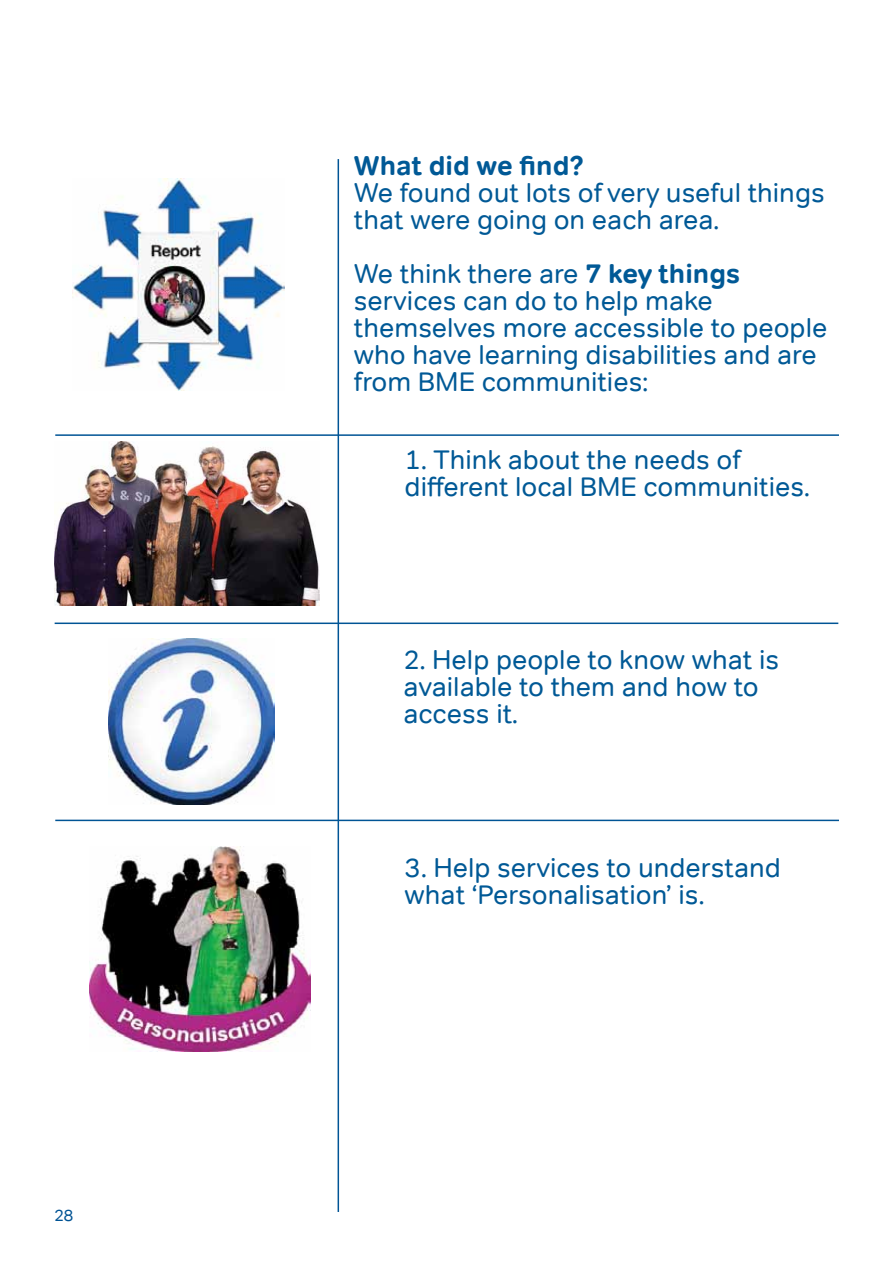
<style>
.page{position:relative;width:893px;height:1263px;background:#fff}
.page>*{position:absolute;margin:0;border:0;box-sizing:border-box;transform-origin:0 0}
.t1{font:27px/27px "Tondo";color:#005996}
.t2{font:700 27px "Tondo";color:#005996}
.t3{font:16.5px "Tondo";color:#005394}
.s1{font-weight:700}
</style>
<div class="page">
<hr style="left:338px;top:159px;width:1px;height:1053px;background:#005495">
<hr style="left:55px;top:820px;width:784px;height:1px;background:#005495">
<hr style="left:55px;top:622px;width:783px;height:2px;background:#005495">
<hr style="left:55px;top:434px;width:784px;height:2px;background:#005495">
<img style="left:89px;top:846px;width:222px;height:205px">
<img style="left:72px;top:179px;width:213px;height:212px">
<img style="left:54px;top:442px;width:265px;height:164px">
<img style="left:109px;top:639px;width:165px;height:166px">
<p class="t3" style="left:54px;top:1205px;width:21px">28</p>
<p class="t2" style="left:354px;top:149px;width:232px">What did we find?</p>
<p class="t1" style="left:354px;top:179px;width:472px">We found out lots of very useful things that were going on each area.</p>
<p class="t1" style="left:354px;top:260px;width:475px">We think there are <span class="s1">7 key things </span>services can do to help make themselves more accessible to people who have learning disabilities and are from BME communities:</p>
<p class="t1" style="left:405px;top:446px;width:407px">1. Think about the needs of different local BME communities.</p>
<p class="t1" style="left:403px;top:646px;width:377px">2. Help people to know what is available to them and how to access it.</p>
<p class="t1" style="left:405px;top:854px;width:378px">3. Help services to understand what ‘Personalisation’ is.</p>
</div>
